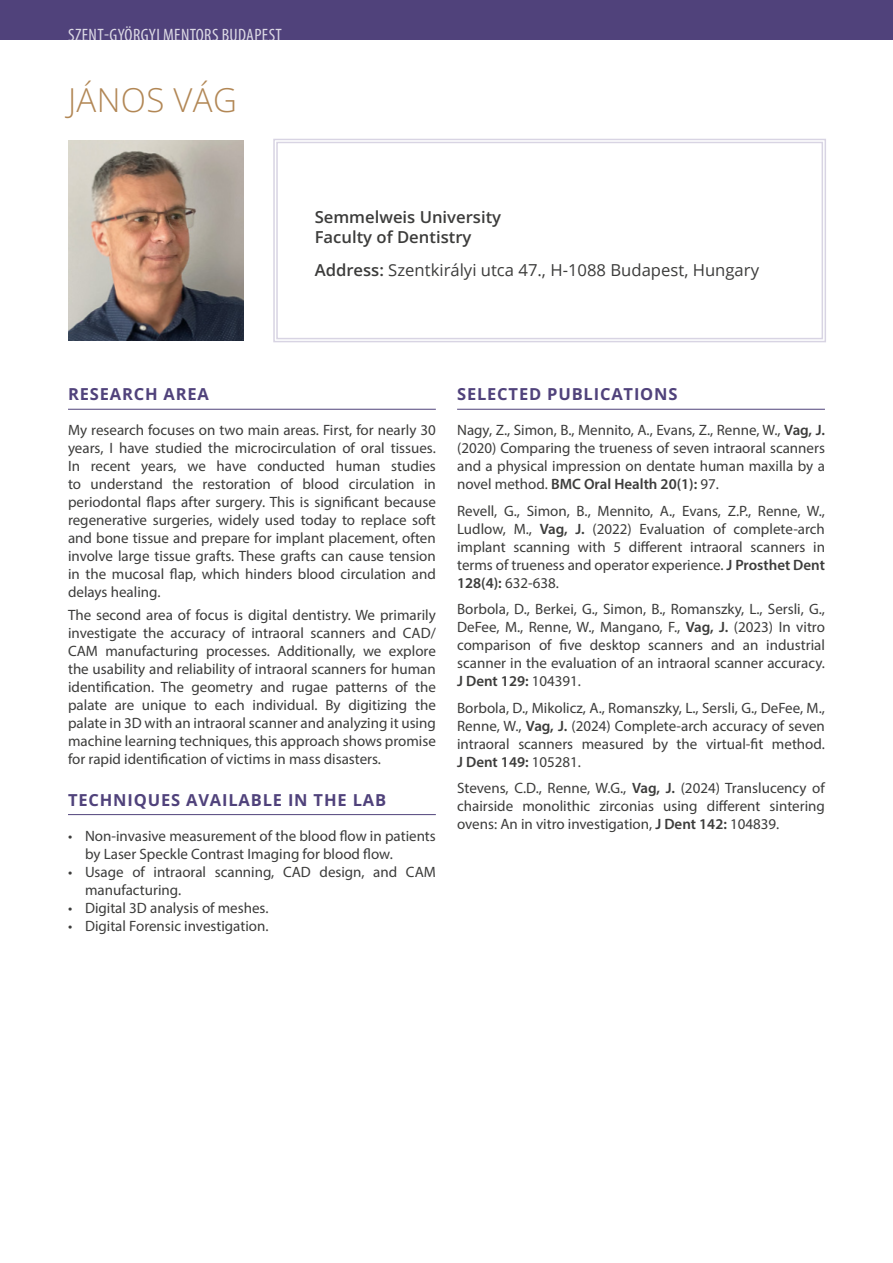
<style>
.page{position:relative;width:893px;height:1263px;background:#fff}
.page>*{position:absolute;margin:0;border:0;box-sizing:border-box;transform-origin:0 0}
.t1{font:300 33px "Open Sans";letter-spacing:.01em;color:#b28755}
.t2{font:condensed 18px "Myriad Pro";letter-spacing:.02em;color:#fff}
.t3{font:700 16.5px "Open Sans";letter-spacing:.05em;color:#50427b}
.t4{font:16.5px "Open Sans";color:#3c3c3b}
.t5{font:600 16.5px/19.8px "Open Sans";color:#3c3c3b}
.t6{font:15px/18px "Myriad Pro";color:#3c3c3b;text-align:justify}
.s1{font-weight:600}
</style>
<div class="page">
<div style="left:0;top:0;width:893px;height:40px;background:#50427b"></div>
<svg style="left:273px;top:138px;width:553px;height:205px"></svg>
<div style="left:276px;top:142px;width:547px;height:197px;border:1px solid #d8d4e3"></div>
<hr style="left:68px;top:409px;width:368px;height:1px;background:#50427b">
<hr style="left:68px;top:814px;width:368px;height:1px;background:#50427b">
<hr style="left:457px;top:409px;width:368px;height:1px;background:#50427b">
<img style="left:68px;top:141px;width:176px;height:199px">
<p class="t2" style="left:68px;top:24px;width:215px">SZENT-GYÖRGYI MENTORS BUDAPEST</p>
<h1 class="t1" style="left:68px;top:77px;width:170px">JÁNOS VÁG</h1>
<p class="t5" style="left:315px;top:207px;width:188px">Semmelweis University<br>Faculty of Dentistry</p>
<p class="t4" style="left:315px;top:258px;width:446px"><span class="s1">Address:</span> Szentkirályi utca 47., H-1088 Budapest, Hungary</p>
<p class="t3" style="left:68px;top:383px;width:142px">RESEARCH AREA</p>
<p class="t6" style="left:68px;top:421px;width:369px">My research focuses on two main areas. First, for nearly 30 years, I have studied the microcirculation of oral tissues.<br>In recent years, we have conducted human studies to understand the restoration of blood circulation in periodontal flaps after surgery. This is significant because regenerative surgeries, widely used today to replace soft and bone tissue and prepare for implant placement, often involve large tissue grafts. These grafts can cause tension in the mucosal flap, which hinders blood circulation and delays healing.</p>
<p class="t6" style="left:68px;top:605px;width:369px">The second area of focus is digital dentistry. We primarily investigate the accuracy of intraoral scanners and CAD/ CAM manufacturing processes. Additionally, we explore the usability and reliability of intraoral scanners for human identification. The geometry and rugae patterns of the palate are unique to each individual. By digitizing the palate in 3D with an intraoral scanner and analyzing it using machine learning techniques, this approach shows promise for rapid identification of victims in mass disasters.</p>
<p class="t3" style="left:68px;top:788px;width:320px">TECHNIQUES AVAILABLE IN THE LAB</p>
<p class="t6" style="left:85px;top:826px;width:352px;text-indent:-17px">• Non-invasive measurement of the blood flow in patients by Laser Speckle Contrast Imaging for blood flow.</p>
<p class="t6" style="left:85px;top:862px;width:352px;text-indent:-17px">• Usage of intraoral scanning, CAD design, and CAM manufacturing.</p>
<p class="t6" style="left:68px;top:898px;width:202px">• Digital 3D analysis of meshes.</p>
<p class="t6" style="left:68px;top:916px;width:202px">• Digital Forensic investigation.</p>
<p class="t3" style="left:457px;top:383px;width:222px">SELECTED PUBLICATIONS</p>
<p class="t6" style="left:457px;top:421px;width:369px">Nagy, Z., Simon, B., Mennito, A., Evans, Z., Renne, W., <span class="s1">Vag, J. </span>(2020) Comparing the trueness of seven intraoral scanners and a physical impression on dentate human maxilla by a novel method. <span class="s1">BMC Oral Health 20(1):</span> 97.</p>
<p class="t6" style="left:457px;top:502px;width:369px">Revell, G., Simon, B., Mennito, A., Evans, Z.P., Renne, W., Ludlow, M., <span class="s1">Vag, J.</span> (2022) Evaluation of complete-arch implant scanning with 5 different intraoral scanners in terms of trueness and operator experience. <span class="s1">J Prosthet Dent 128(4):</span> 632-638.</p>
<p class="t6" style="left:457px;top:600px;width:369px">Borbola, D., Berkei, G., Simon, B., Romanszky, L., Sersli, G., DeFee, M., Renne, W., Mangano, F., <span class="s1">Vag, J.</span> (2023) In vitro comparison of five desktop scanners and an industrial scanner in the evaluation of an intraoral scanner accuracy.<br><span class="s1">J Dent 129:</span> 104391.</p>
<p class="t6" style="left:457px;top:699px;width:369px">Borbola, D., Mikolicz, A., Romanszky, L., Sersli, G., DeFee, M., Renne, W., <span class="s1">Vag, J.</span> (2024) Complete-arch accuracy of seven intraoral scanners measured by the virtual-fit method.<br><span class="s1">J Dent 149:</span> 105281.</p>
<p class="t6" style="left:457px;top:779px;width:369px">Stevens, C.D., Renne, W.G., <span class="s1">Vag, J.</span> (2024) Translucency of chairside monolithic zirconias using different sintering ovens: An in vitro investigation, <span class="s1">J Dent 142:</span> 104839.</p>
</div>
